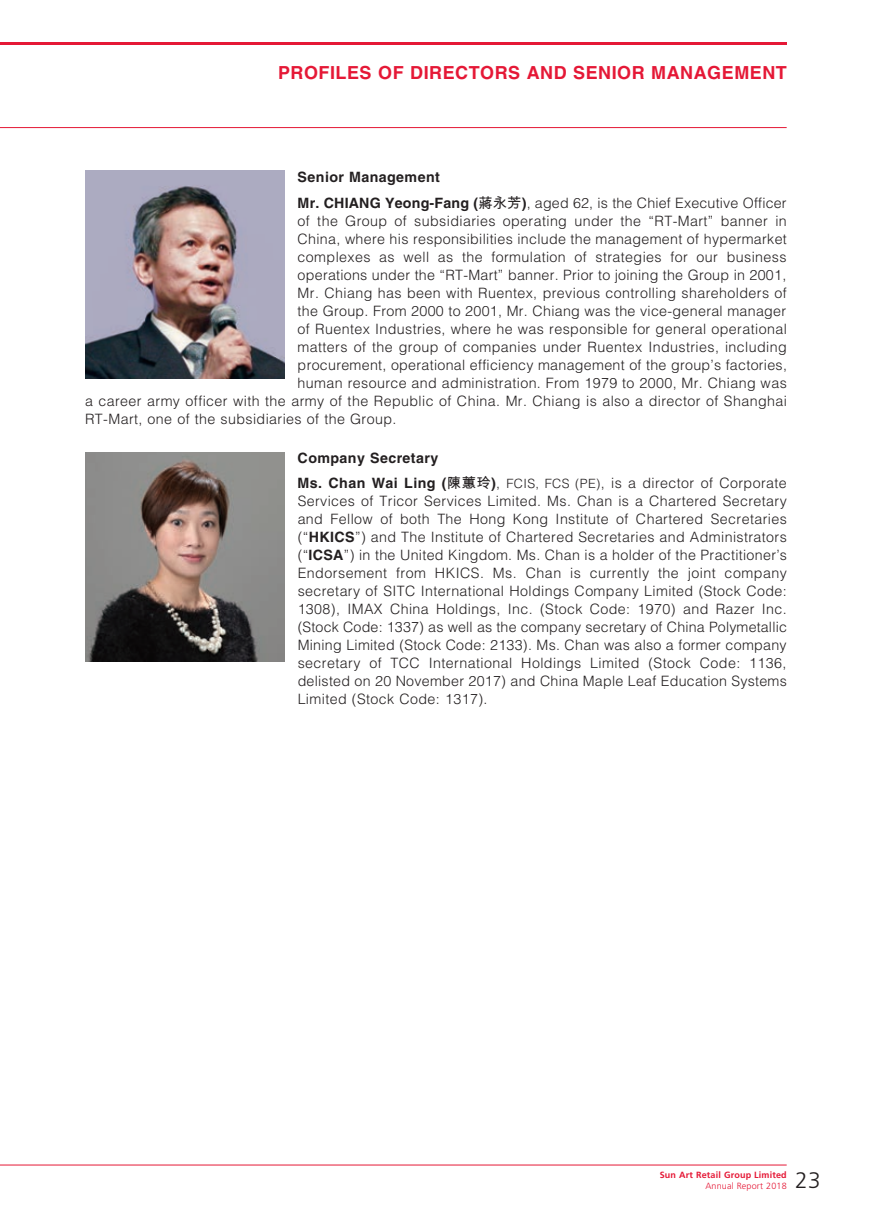
<style>
.page{position:relative;width:893px;height:1212px;background:#fff}
.page>*{position:absolute;margin:0;border:0;box-sizing:border-box;transform-origin:0 0}
.t1{font:300 22.5px "Frutiger LT Std";color:#231f20}
.t2{font:700 18px "Helvetica LT Std";letter-spacing:.03em;color:#e51836}
.t3{font:300 14.25px/18px "Helvetica LT Std";letter-spacing:.03em;color:#231f20;text-align:justify}
.t4{font:700 14.25px/25.7px "Helvetica LT Std";letter-spacing:.03em;color:#231f20}
.t5{font:700 9px "Frutiger LT Std";letter-spacing:.02em;color:#e51836}
.t6{font:300 9px "Frutiger LT Std";letter-spacing:.02em;color:#e51836}
.s1{font-family:"M Hei HK"}
.s2{font-weight:300}
.s3{font-weight:300;font-size:12.75px}
.s4{font-weight:700}
</style>
<div class="page">
<hr style="left:0;top:43px;width:787px;height:2px;background:#e51836">
<hr style="left:0;top:127px;width:787px;height:1px;background:#e51836">
<hr style="left:0;top:1164px;width:787px;height:1px;background:#e51836">
<img style="left:85px;top:453px;width:200px;height:208px">
<img style="left:85px;top:170px;width:200px;height:208px">
<p class="t2" style="left:278px;top:61px;width:510px">PROFILES OF DIRECTORS AND SENIOR MANAGEMENT</p>
<p class="t4" style="left:298px;top:164px;width:490px">Senior Management<br>Mr. CHIANG Yeong-Fang (<span class="s1">蔣永芳</span>)<span class="s2">, aged 62, is the Chief Executive Officer</span></p>
<p class="t3" style="left:298px;top:211px;width:491px">of the Group of subsidiaries operating under the “RT-Mart” banner in</p>
<p class="t3" style="left:298px;top:229px;width:491px">China, where his responsibilities include the management of hypermarket</p>
<p class="t3" style="left:298px;top:247px;width:490px">complexes as well as the formulation of strategies for our business</p>
<p class="t3" style="left:298px;top:265px;width:490px">operations under the “RT-Mart” banner. Prior to joining the Group in 2001,</p>
<p class="t3" style="left:298px;top:283px;width:491px">Mr. Chiang has been with Ruentex, previous controlling shareholders of</p>
<p class="t3" style="left:298px;top:301px;width:490px">the Group. From 2000 to 2001, Mr. Chiang was the vice-general manager</p>
<p class="t3" style="left:298px;top:319px;width:491px">of Ruentex Industries, where he was responsible for general operational</p>
<p class="t3" style="left:298px;top:337px;width:491px">matters of the group of companies under Ruentex Industries, including</p>
<p class="t3" style="left:298px;top:355px;width:491px">procurement, operational efficiency management of the group’s factories,</p>
<p class="t3" style="left:298px;top:373px;width:491px">human resource and administration. From 1979 to 2000, Mr. Chiang was</p>
<p class="t3" style="left:85px;top:391px;width:703px">a career army officer with the army of the Republic of China. Mr. Chiang is also a director of Shanghai</p>
<p class="t3" style="left:85px;top:409px;width:313px">RT-Mart, one of the subsidiaries of the Group.</p>
<p class="t4" style="left:298px;top:444px;width:491px">Company Secretary<br>Ms. Chan Wai Ling (<span class="s1">陳蕙玲</span>)<span class="s2">,</span> <span class="s3">FCIS, FCS (PE)</span><span class="s2">, is a director of Corporate</span></p>
<p class="t3" style="left:298px;top:492px;width:491px">Services of Tricor Services Limited. Ms. Chan is a Chartered Secretary and Fellow of both The Hong Kong Institute of Chartered Secretaries (“<span class="s4">HKICS</span>”) and The Institute of Chartered Secretaries and Administrators (“<span class="s4">ICSA</span>”) in the United Kingdom. Ms. Chan is a holder of the Practitioner’s Endorsement from HKICS. Ms. Chan is currently the joint company secretary of SITC International Holdings Company Limited (Stock Code:<br>1308), IMAX China Holdings, Inc. (Stock Code: 1970) and Razer Inc. (Stock Code: 1337) as well as the company secretary of China Polymetallic Mining Limited (Stock Code: 2133). Ms. Chan was also a former company secretary of TCC International Holdings Limited (Stock Code: 1136, delisted on 20 November 2017) and China Maple Leaf Education Systems Limited (Stock Code: 1317).</p>
<p class="t5" style="left:660px;top:1169px;width:128px">Sun Art Retail Group Limited</p>
<p class="t6" style="left:705px;top:1180px;width:83px">Annual Report 2018</p>
<h1 class="t1" style="left:795px;top:1167px;width:27px">23</h1>
</div>
